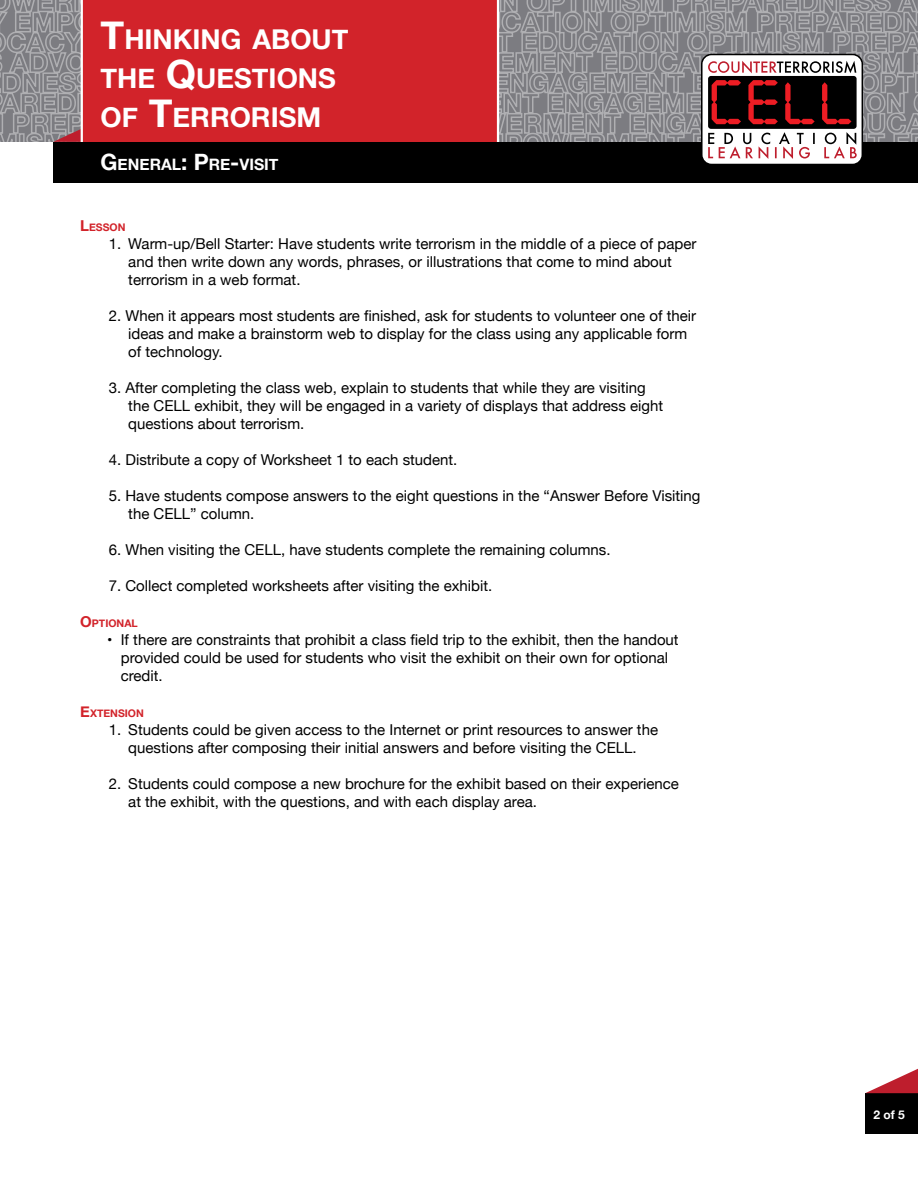
<style>
.page{position:relative;width:918px;height:1188px;background:#fff}
.page>*{position:absolute;margin:0;border:0;box-sizing:border-box;transform-origin:0 0}
.t1{font:700 27.3px/39px "Helvetica Neue";color:#fff}
.t2{font:700 15.75px "Helvetica Neue";color:#fff}
.t3{font:15px/18px "Helvetica Neue";color:#000}
.t4{font:700 12px "Helvetica Neue";color:#fff}
.t5{font:700 10.5px "Helvetica Neue";color:#d2232a}
.s1{font-size:39px}
.s2{font-size:22.5px}
.s3{font-size:15px}
</style>
<div class="page">
<div style="left:865px;top:1093px;width:53px;height:41px;background:#000"></div>
<svg style="left:866px;top:1069px;width:52px;height:24px"></svg>
<div style="left:53px;top:142px;width:865px;height:41px;background:#000"></div>
<svg style="left:0;top:0;width:918px;height:164px;background:#9b5358"></svg>
<h1 class="t1" style="left:101px;top:20px;width:249px"><span class="s1">T</span>HINKING ABOUT<br>THE <span class="s1">Q</span>UESTIONS<br>OF <span class="s1">T</span>ERRORISM</h1>
<p class="t2" style="left:101px;top:152px;width:179px"><span class="s2">G</span>ENERAL<span class="s2">: P</span>RE<span class="s2">-</span>VISIT</p>
<p class="t5" style="left:80px;top:219px;width:47px"><span class="s3">L</span>ESSON</p>
<p class="t3" style="left:128px;top:235px;width:570px;text-indent:-20px">1. Warm-up/Bell Starter: Have students write terrorism in the middle of a piece of paper and then write down any words, phrases, or illustrations that come to mind about terrorism in a web format.</p>
<p class="t3" style="left:128px;top:307px;width:569px;text-indent:-20px">2. When it appears most students are finished, ask for students to volunteer one of their ideas and make a brainstorm web to display for the class using any applicable form of technology.</p>
<p class="t3" style="left:128px;top:379px;width:536px;text-indent:-20px">3. After completing the class web, explain to students that while they are visiting the CELL exhibit, they will be engaged in a variety of displays that address eight questions about terrorism.</p>
<p class="t3" style="left:109px;top:451px;width:350px">4. Distribute a copy of Worksheet 1 to each student.</p>
<p class="t3" style="left:128px;top:487px;width:574px;text-indent:-20px">5. Have students compose answers to the eight questions in the “Answer Before Visiting the CELL” column.</p>
<p class="t3" style="left:109px;top:541px;width:503px">6. When visiting the CELL, have students complete the remaining columns.</p>
<p class="t3" style="left:109px;top:577px;width:385px">7. Collect completed worksheets after visiting the exhibit.</p>
<p class="t5" style="left:80px;top:615px;width:59px"><span class="s3">O</span>PTIONAL</p>
<p class="t3" style="left:121px;top:631px;width:559px;text-indent:-14px">• If there are constraints that prohibit a class field trip to the exhibit, then the handout provided could be used for students who visit the exhibit on their own for optional credit.</p>
<p class="t5" style="left:80px;top:705px;width:65px"><span class="s3">E</span>XTENSION</p>
<p class="t3" style="left:109px;top:721px;width:551px;text-align:center">1. Students could be given access to the Internet or print resources to answer the questions after composing their initial answers and before visiting the CELL.</p>
<p class="t3" style="left:128px;top:775px;width:552px;text-indent:-20px">2. Students could compose a new brochure for the exhibit based on their experience at the exhibit, with the questions, and with each display area.</p>
<p class="t4" style="left:873px;top:1105px;width:33px">2 of 5</p>
</div>
